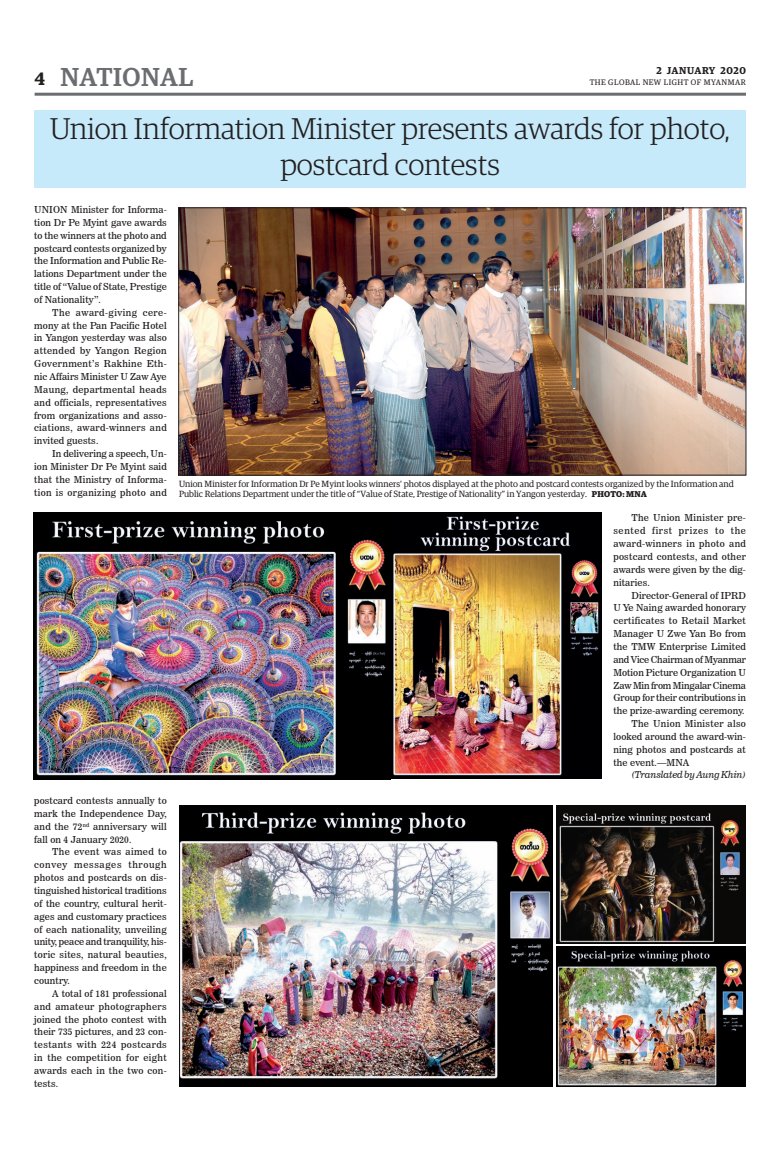
<style>
.page{position:relative;width:773px;height:1152px;background:#fff}
.page>*{position:absolute;margin:0;border:0;box-sizing:border-box;transform-origin:0 0}
.Big_Sub_Heading{font:300 30px/36px "Guardian Egyp";color:#231f20;text-align:center}
.t1{font:500 26px "Guardian Egyp";letter-spacing:.02em;color:#6c6d70}
.t2{font:600 18px "Guardian Egyp";color:#231f20}
.t3{font:600 10px "Guardian Egyp";letter-spacing:.06em;color:#231f20}
._2nd_Body{font:9.5px/12.9px "News 706 BT Roman C";letter-spacing:.01em;color:#231f20;text-align:justify}
._2nd_Body-2{font:9.5px "News 706 BT Italic C";letter-spacing:-.005em;color:#231f20}
.t4{font:9px/10.8px "Guardian Egyp";color:#231f20}
.t5{font:8px "Guardian Egyp";letter-spacing:.06em;color:#231f20}
.s1{font-weight:700;font-size:8.5px}
</style>
<div class="page">
<hr style="left:35px;top:93px;width:711px;height:3px;background:#6c6d70">
<img style="left:180px;top:210px;width:564px;height:263px">
<div style="left:178px;top:208px;width:568px;height:267px;border:1px solid #231f20"></div>
<img style="left:392px;top:513px;width:209px;height:265px">
<img style="left:556px;top:805px;width:189px;height:139px">
<img style="left:34px;top:513px;width:356px;height:266px">
<img style="left:556px;top:947px;width:190px;height:140px">
<img style="left:179px;top:806px;width:373px;height:280px">
<div style="left:34px;top:110px;width:712px;height:77px;background:#c6eafa"></div>
<h3 class="t2" style="left:35px;top:65px;width:12px">4</h3>
<p class="t3" style="left:656px;top:63px;width:91px">2 JANUARY 2020</p>
<h2 class="t1" style="left:61px;top:59px;width:134px">NATIONAL</h2>
<p class="t5" style="left:589px;top:77px;width:158px">THE GLOBAL NEW LIGHT OF MYANMAR</p>
<p class="Big_Sub_Heading" style="left:50px;top:109px;width:681px">Union Information Minister presents awards for photo, postcard contests</p>
<p class="_2nd_Body" style="left:34px;top:203px;width:134px">UNION Minister for Informa&shy;tion Dr Pe Myint gave awards to the winners at the photo and postcard contests organized by the Information and Public Re&shy;lations Department under the title of “Value of State, Prestige of Nationality”.</p>
<p class="_2nd_Body" style="left:34px;top:306px;width:134px;text-indent:18px">The award-giving cere&shy;mony at the Pan Pacific Hotel in Yangon yesterday was also attended by Yangon Region Government’s Rakhine Eth&shy;nic Affairs Minister U Zaw Aye Maung, departmental heads and officials, representatives from organizations and asso&shy;ciations, award-winners and invited guests.</p>
<p class="_2nd_Body" style="left:34px;top:447px;width:134px;text-indent:18px">In delivering a speech, Un&shy;ion Minister Dr Pe Myint said that the Ministry of Informa&shy;tion is organizing photo and</p>
<p class="_2nd_Body" style="left:34px;top:794px;width:134px">postcard contests annually to mark the Independence Day, and the 72<sup>nd</sup> anniversary will fall on 4 January 2020.</p>
<p class="_2nd_Body" style="left:34px;top:846px;width:134px;text-indent:18px">The event was aimed to convey messages through photos and postcards on dis&shy;tinguished historical traditions of the country, cultural herit&shy;ages and customary practices of each nationality, unveiling unity, peace and tranquility, his&shy;toric sites, natural beauties, happiness and freedom in the country.</p>
<p class="_2nd_Body" style="left:34px;top:987px;width:134px;text-indent:18px">A total of 181 professional and amateur photographers joined the photo contest with their 735 pictures, and 23 con&shy;testants with 224 postcards in the competition for eight awards each in the two con&shy;tests.</p>
<p class="t4" style="left:179px;top:478px;width:556px">Union Minister for Information Dr Pe Myint looks winners’ photos displayed at the photo and postcard contests organized by the Information and<br>Public Relations Department under the title of “Value of State, Prestige of Nationality” in Yangon yesterday. <span class="s1">PHOTO: MNA</span></p>
<p class="_2nd_Body" style="left:613px;top:512px;width:134px;text-indent:18px">The Union Minister pre&shy;sented first prizes to the award-winners in photo and postcard contests, and other awards were given by the dig&shy;nitaries.</p>
<p class="_2nd_Body" style="left:613px;top:589px;width:134px;text-indent:18px">Director-General of IPRD U Ye Naing awarded honorary certificates to Retail Market Manager U Zwe Yan Bo from the TMW Enterprise Limited and Vice Chairman of Myanmar Motion Picture Organization U Zaw Min from Mingalar Cinema Group for their contributions in the prize-awarding ceremony.</p>
<p class="_2nd_Body" style="left:613px;top:717px;width:134px;text-indent:18px">The Union Minister also looked around the award-win&shy;ning photos and postcards at the event.—MNA</p>
<p class="_2nd_Body-2" style="left:631px;top:769px;width:116px">(Translated by Aung Khin)</p>
</div>
